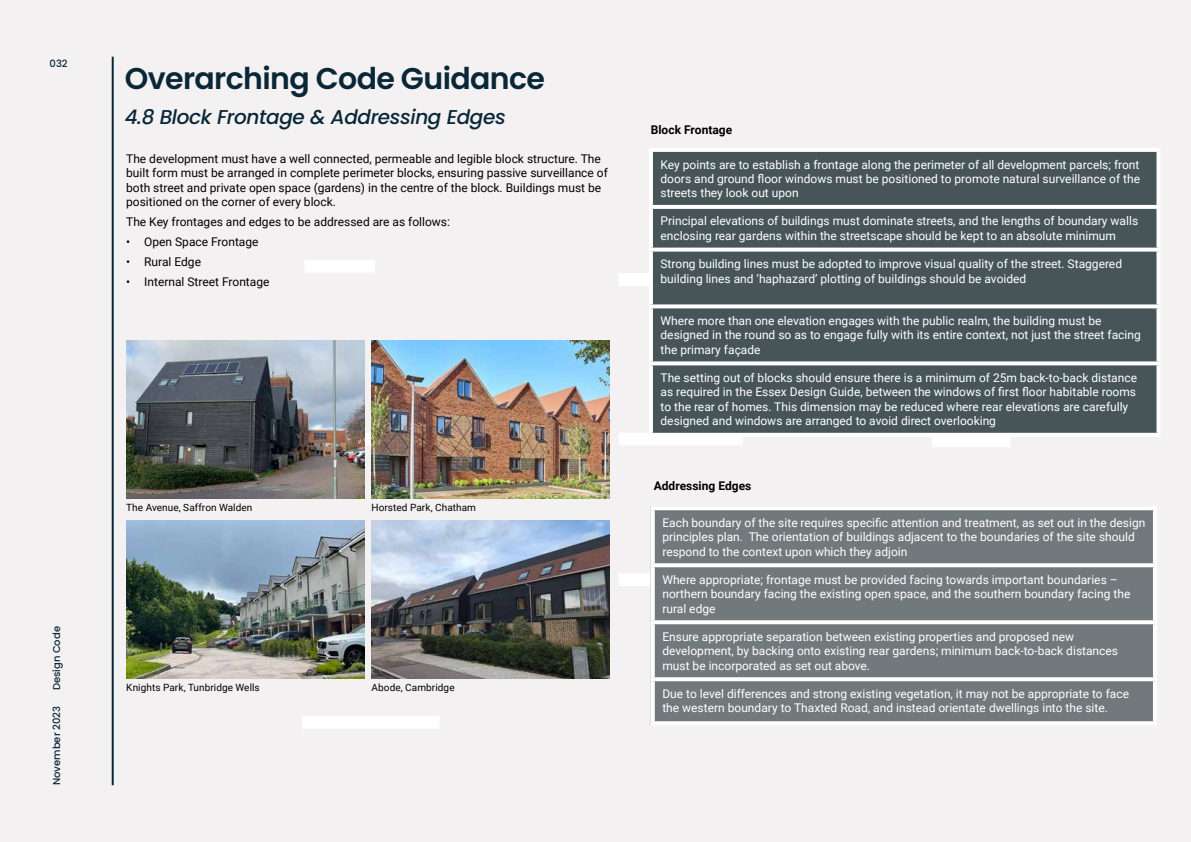
<style>
.page{position:relative;width:1191px;height:842px;background:#f4f1f3}
.page>*{position:absolute;margin:0;border:0;box-sizing:border-box;transform-origin:0 0}
.t1{font:600 30px "Poppins";letter-spacing:-.02em;color:#092737}
.t2{font:italic 500 20px "Poppins";letter-spacing:-.02em;color:#092737}
.t3{font:12px/14.4px "Roboto";color:#fff}
.t4{font:12px/14.4px "Roboto";color:#000}
.t5{font:700 12px "Roboto";color:#000}
.t6{font:10px "Roboto";letter-spacing:.01em;color:#000}
.t7{font:500 10px "Poppins";color:#072736}
</style>
<div class="page">
<hr style="left:112px;top:57px;width:2px;height:728px;background:#072736">
<div style="left:653px;top:152px;width:503px;height:281px;background:#475559"></div>
<svg style="left:649px;top:148px;width:511px;height:4px"></svg>
<hr style="left:649px;top:152px;width:4px;height:53px;background:#fff">
<svg style="left:1156px;top:152px;width:4px;height:53px"></svg>
<svg style="left:649px;top:205px;width:511px;height:4px"></svg>
<hr style="left:649px;top:209px;width:4px;height:39px;background:#fff">
<svg style="left:1156px;top:209px;width:4px;height:39px"></svg>
<svg style="left:649px;top:248px;width:511px;height:4px"></svg>
<hr style="left:649px;top:252px;width:4px;height:52px;background:#fff">
<svg style="left:1156px;top:252px;width:4px;height:52px"></svg>
<svg style="left:649px;top:304px;width:511px;height:4px"></svg>
<hr style="left:649px;top:308px;width:4px;height:53px;background:#fff">
<svg style="left:1156px;top:308px;width:4px;height:53px"></svg>
<svg style="left:649px;top:361px;width:511px;height:4px"></svg>
<hr style="left:649px;top:365px;width:4px;height:68px;background:#fff">
<svg style="left:1156px;top:365px;width:4px;height:68px"></svg>
<hr style="left:649px;top:433px;width:511px;height:4px;background:#fff">
<div style="left:655px;top:510px;width:498px;height:211px;background:#72797c"></div>
<svg style="left:651px;top:510px;width:4px;height:53px"></svg>
<hr style="left:1153px;top:510px;width:4px;height:53px;background:#fff">
<hr style="left:651px;top:506px;width:506px;height:4px;background:#fff">
<svg style="left:651px;top:563px;width:506px;height:4px"></svg>
<svg style="left:651px;top:567px;width:4px;height:53px"></svg>
<hr style="left:1153px;top:567px;width:4px;height:53px;background:#fff">
<svg style="left:651px;top:620px;width:506px;height:4px"></svg>
<svg style="left:651px;top:624px;width:4px;height:53px"></svg>
<hr style="left:1153px;top:624px;width:4px;height:53px;background:#fff">
<svg style="left:651px;top:677px;width:506px;height:4px"></svg>
<svg style="left:651px;top:681px;width:4px;height:40px"></svg>
<hr style="left:1153px;top:681px;width:4px;height:40px;background:#fff">
<svg style="left:651px;top:721px;width:506px;height:4px"></svg>
<img style="left:126px;top:341px;width:238px;height:158px">
<img style="left:371px;top:341px;width:238px;height:158px">
<img style="left:371px;top:521px;width:238px;height:157px">
<img style="left:126px;top:521px;width:238px;height:157px">
<p class="t7" style="left:50px;top:58px;width:20px">032</p>
<p class="t7" style="left:51px;top:690px;width:66px;rotate:-90deg">Design Code</p>
<p class="t7" style="left:51px;top:785px;width:81px;rotate:-90deg">November 2023</p>
<h1 class="t1" style="left:125px;top:62px;width:422px">Overarching Code Guidance</h1>
<h2 class="t2" style="left:125px;top:106px;width:382px">4.8 Block Frontage &amp; Addressing Edges</h2>
<p class="t4" style="left:126px;top:151px;width:483px">The development must have a well connected, permeable and legible block structure. The built form must be arranged in complete perimeter blocks, ensuring passive surveillance of both street and private open space (gardens) in the centre of the block. Buildings must be positioned on the corner of every block.</p>
<p class="t4" style="left:126px;top:214px;width:325px">The Key frontages and edges to be addressed are as follows:</p>
<p class="t4" style="left:126px;top:234px;width:134px">• Open Space Frontage</p>
<p class="t4" style="left:126px;top:254px;width:76px">• Rural Edge</p>
<p class="t4" style="left:126px;top:274px;width:145px">• Internal Street Frontage</p>
<p class="t6" style="left:126px;top:501px;width:128px">The Avenue, Saffron Walden</p>
<p class="t6" style="left:371px;top:501px;width:106px">Horsted Park, Chatham</p>
<p class="t6" style="left:126px;top:680px;width:135px">Knights Park, Tunbridge Wells</p>
<p class="t6" style="left:371px;top:680px;width:85px">Abode, Cambridge</p>
<p class="t5" style="left:651px;top:121px;width:83px">Block Frontage</p>
<p class="t3" style="left:660px;top:157px;width:481px;text-align:justify">Key points are to establish a frontage along the perimeter of all development parcels; front doors and ground floor windows must be positioned to promote natural surveillance of the streets they look out upon</p>
<p class="t3" style="left:660px;top:214px;width:479px">Principal elevations of buildings must dominate streets, and the lengths of boundary walls enclosing rear gardens within the streetscape should be kept to an absolute minimum</p>
<p class="t3" style="left:660px;top:256px;width:463px">Strong building lines must be adopted to improve visual quality of the street. Staggered building lines and ‘haphazard’ plotting of buildings should be avoided</p>
<p class="t3" style="left:660px;top:313px;width:482px">Where more than one elevation engages with the public realm, the building must be designed in the round so as to engage fully with its entire context, not just the street facing the primary façade</p>
<p class="t3" style="left:660px;top:370px;width:478px">The setting out of blocks should ensure there is a minimum of 25m back-to-back distance as required in the Essex Design Guide, between the windows of first floor habitable rooms to the rear of homes. This dimension may be reduced where rear elevations are carefully designed and windows are arranged to avoid direct overlooking</p>
<p class="t5" style="left:654px;top:477px;width:99px">Addressing Edges</p>
<p class="t3" style="left:662px;top:515px;width:484px">Each boundary of the site requires specific attention and treatment, as set out in the design principles plan. The orientation of buildings adjacent to the boundaries of the site should respond to the context upon which they adjoin</p>
<p class="t3" style="left:662px;top:572px;width:469px">Where appropriate; frontage must be provided facing towards important boundaries – northern boundary facing the existing open space, and the southern boundary facing the rural edge</p>
<p class="t3" style="left:662px;top:629px;width:457px">Ensure appropriate separation between existing properties and proposed new development, by backing onto existing rear gardens; minimum back-to-back distances must be incorporated as set out above.</p>
<p class="t3" style="left:662px;top:686px;width:468px">Due to level differences and strong existing vegetation, it may not be appropriate to face the western boundary to Thaxted Road, and instead orientate dwellings into the site.</p>
</div>
